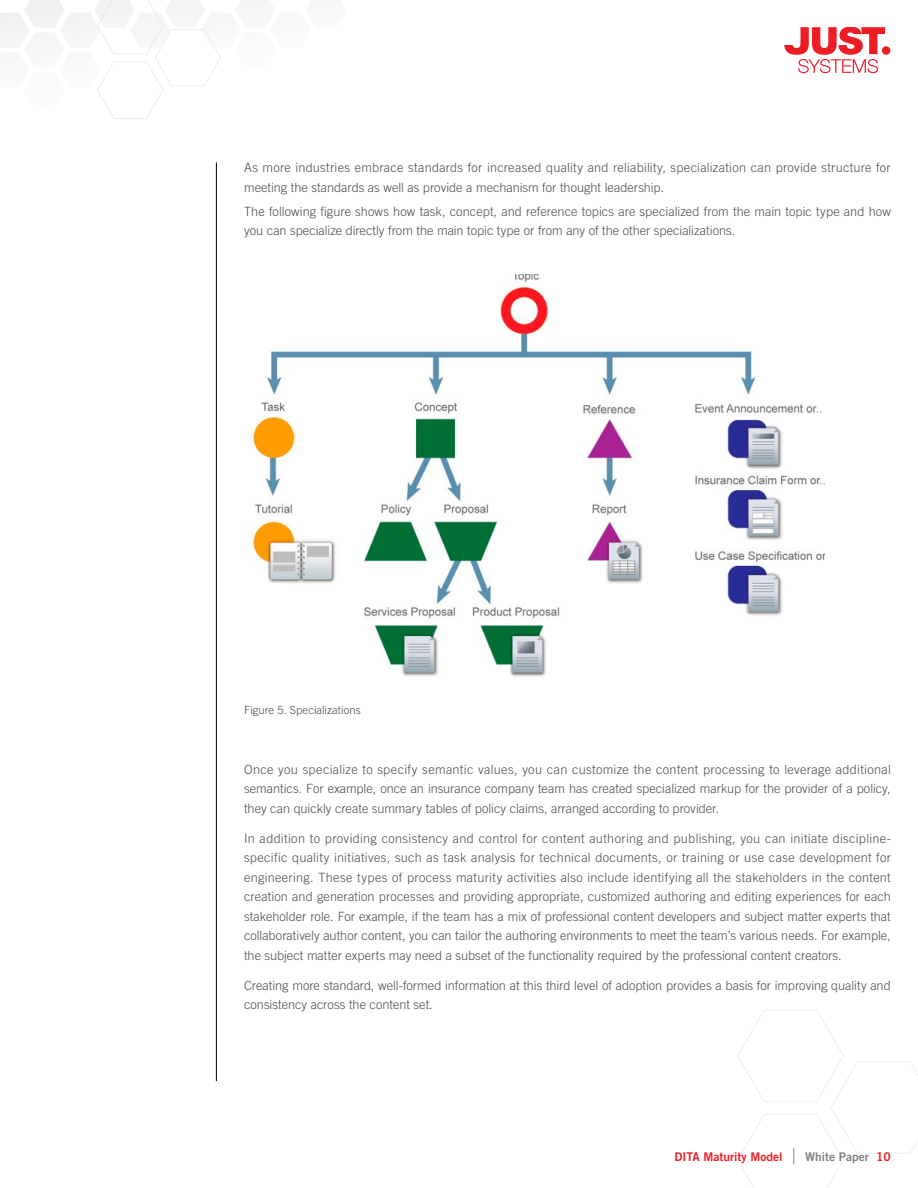
<style>
.page{position:relative;width:918px;height:1188px;background:#fff}
.page>*{position:absolute;margin:0;border:0;box-sizing:border-box;transform-origin:0 0}
.t1{font:300 12.75px/19.5px "Trade Gothic";color:#4d4d4f}
.t2{font:12px "Trade Gothic Bold Two";color:#ee1c25}
.t3{font:12px "Trade Gothic Bold Two";color:#818284}
.t4{font:300 11.25px "Trade Gothic";letter-spacing:.005em;color:#4d4d4f}
.s1{color:#ee1c25}
</style>
<div class="page">
<div style="left:882px;top:46px;width:8px;height:9px;background:#ee1c25;border-radius:50%"></div>
<svg style="left:784px;top:27px;width:101px;height:46px"></svg>
<svg style="left:0;top:0;width:256px;height:119px"></svg>
<hr style="left:216px;top:162px;width:1px;height:919px;background:#000">
<svg style="left:738px;top:1010px;width:180px;height:178px"></svg>
<img style="left:252px;top:274px;width:572px;height:403px">
<p class="t1" style="left:244px;top:158px;width:648px">As more industries embrace standards for increased quality and reliability, specialization can provide structure for meeting the standards as well as provide a mechanism for thought leadership.</p>
<p class="t1" style="left:244px;top:201px;width:648px">The following figure shows how task, concept, and reference topics are specialized from the main topic type and how you can specialize directly from the main topic type or from any of the other specializations.</p>
<p class="t4" style="left:244px;top:703px;width:118px">Figure 5. Specializations</p>
<p class="t1" style="left:244px;top:759px;width:648px;text-align:justify">Once you specialize to specify semantic values, you can customize the content processing to leverage additional semantics. For example, once an insurance company team has created specialized markup for the provider of a policy, they can quickly create summary tables of policy claims, arranged according to provider.</p>
<p class="t1" style="left:244px;top:828px;width:648px;text-align:justify">In addition to providing consistency and control for content authoring and publishing, you can initiate discipline&shy;specific quality initiatives, such as task analysis for technical documents, or training or use case development for engineering. These types of process maturity activities also include identifying all the stakeholders in the content creation and generation processes and providing appropriate, customized authoring and editing experiences for each stakeholder role. For example, if the team has a mix of professional content developers and subject matter experts that collaboratively author content, you can tailor the authoring environments to meet the team’s various needs. For example, the subject matter experts may need a subset of the functionality required by the professional content creators.</p>
<p class="t1" style="left:244px;top:975px;width:648px">Creating more standard, well-formed information at this third level of adoption provides a basis for improving quality and consistency across the content set.</p>
<p class="t2" style="left:674px;top:1149px;width:109px">DITA Maturity Model</p>
<p class="t3" style="left:805px;top:1149px;width:87px">White Paper <span class="s1">10</span></p>
</div>
